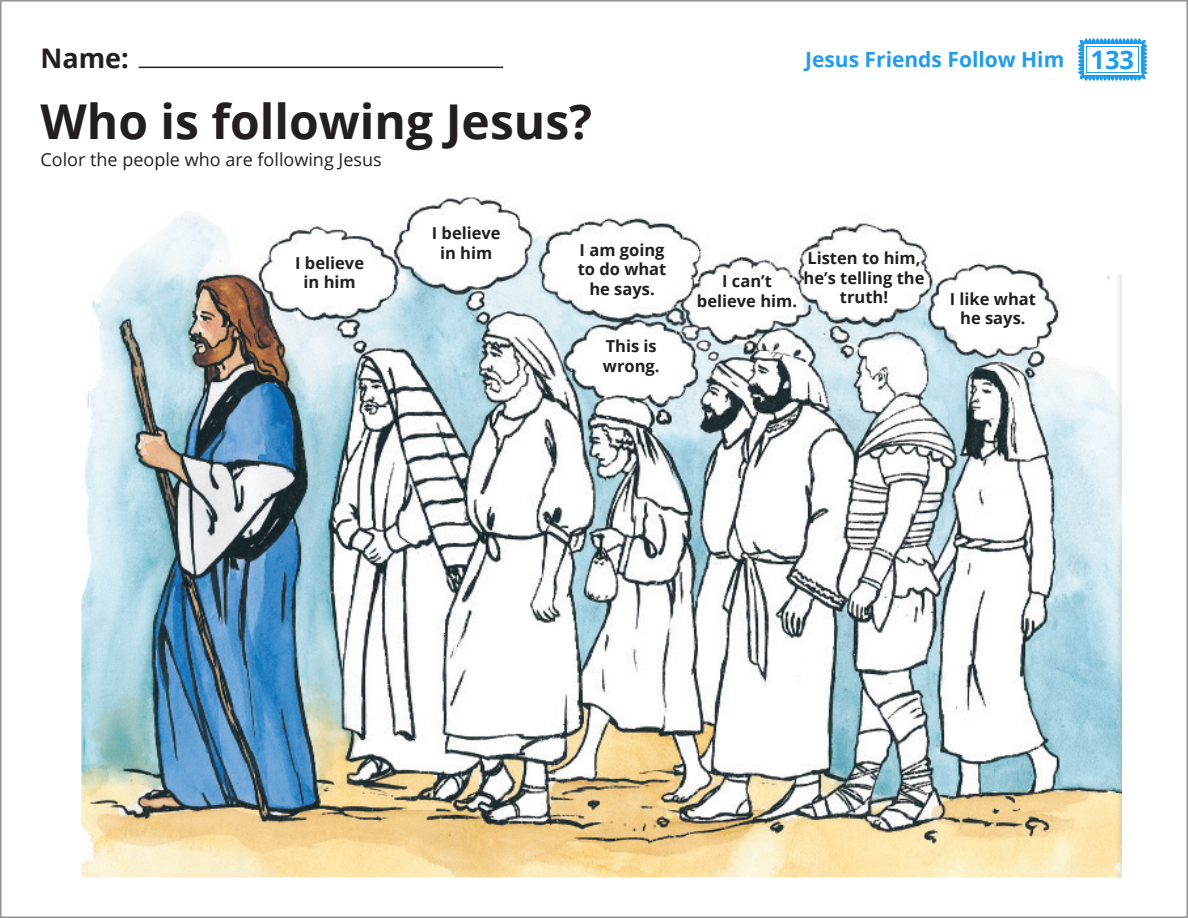
<style>
.page{position:relative;width:1188px;height:918px;background:#fff}
.page>*{position:absolute;margin:0;border:0;box-sizing:border-box;transform-origin:0 0}
.t1{font:700 48px "Open Sans";color:#231f20}
.t2{font:700 27px "Open Sans";color:#231f20}
.t3{font:700 25.5px "Open Sans";color:#1f9cee}
.t4{font:700 21px "Open Sans";color:#1f9cee}
.t5{font:18px "Open Sans";color:#231f20}
.t6{font:700 16.5px/19.8px "Open Sans";color:#231f20;text-align:center}
</style>
<div class="page">
<hr style="left:139px;top:67px;width:364px;height:1px;background:#231f20">
<svg style="left:1078px;top:38px;width:69px;height:43px"></svg>
<hr style="left:1086px;top:72px;width:53px;height:1px;background:#1f9cee">
<hr style="left:1085px;top:74px;width:56px;height:3px;background:#1f9cee">
<hr style="left:1082px;top:42px;width:3px;height:35px;background:#1f9cee">
<hr style="left:1141px;top:42px;width:3px;height:35px;background:#1f9cee">
<hr style="left:1085px;top:42px;width:56px;height:3px;background:#1f9cee">
<hr style="left:1086px;top:47px;width:53px;height:1px;background:#1f9cee">
<hr style="left:1139px;top:45px;width:2px;height:29px;background:#fff">
<hr style="left:1084px;top:45px;width:2px;height:29px;background:#fff">
<hr style="left:1084px;top:73px;width:57px;height:2px;background:#fff">
<hr style="left:1084px;top:44px;width:57px;height:2px;background:#fff">
<img style="left:81px;top:197px;width:1035px;height:681px">
<img style="left:1116px;top:274px;width:6px;height:604px">
<svg style="left:1116px;top:511px;width:6px;height:11px"></svg>
<p class="t2" style="left:40px;top:39px;width:90px">Name:</p>
<p class="t4" style="left:805px;top:44px;width:261px">Jesus Friends Follow Him</p>
<p class="t3" style="left:1090px;top:41px;width:45px">133</p>
<p class="t1" style="left:40px;top:87px;width:553px">Who is following Jesus?</p>
<p class="t5" style="left:40px;top:147px;width:343px">Color the people who are following Jesus</p>
<p class="t6" style="left:295px;top:252px;width:70px">I believe in him</p>
<p class="t6" style="left:432px;top:223px;width:70px">I believe in him</p>
<p class="t6" style="left:578px;top:239px;width:90px">I am going to do what he says.</p>
<p class="t6" style="left:606px;top:336px;width:53px">This is</p>
<p class="t6" style="left:603px;top:356px;width:58px">wrong.</p>
<p class="t6" style="left:697px;top:271px;width:102px">I can’t believe him.</p>
<p class="t6" style="left:804px;top:247px;width:122px">Listen to him, he’s telling the truth!</p>
<p class="t6" style="left:950px;top:288px;width:88px">I like what</p>
<p class="t6" style="left:960px;top:308px;width:67px">he says.</p>
</div>
